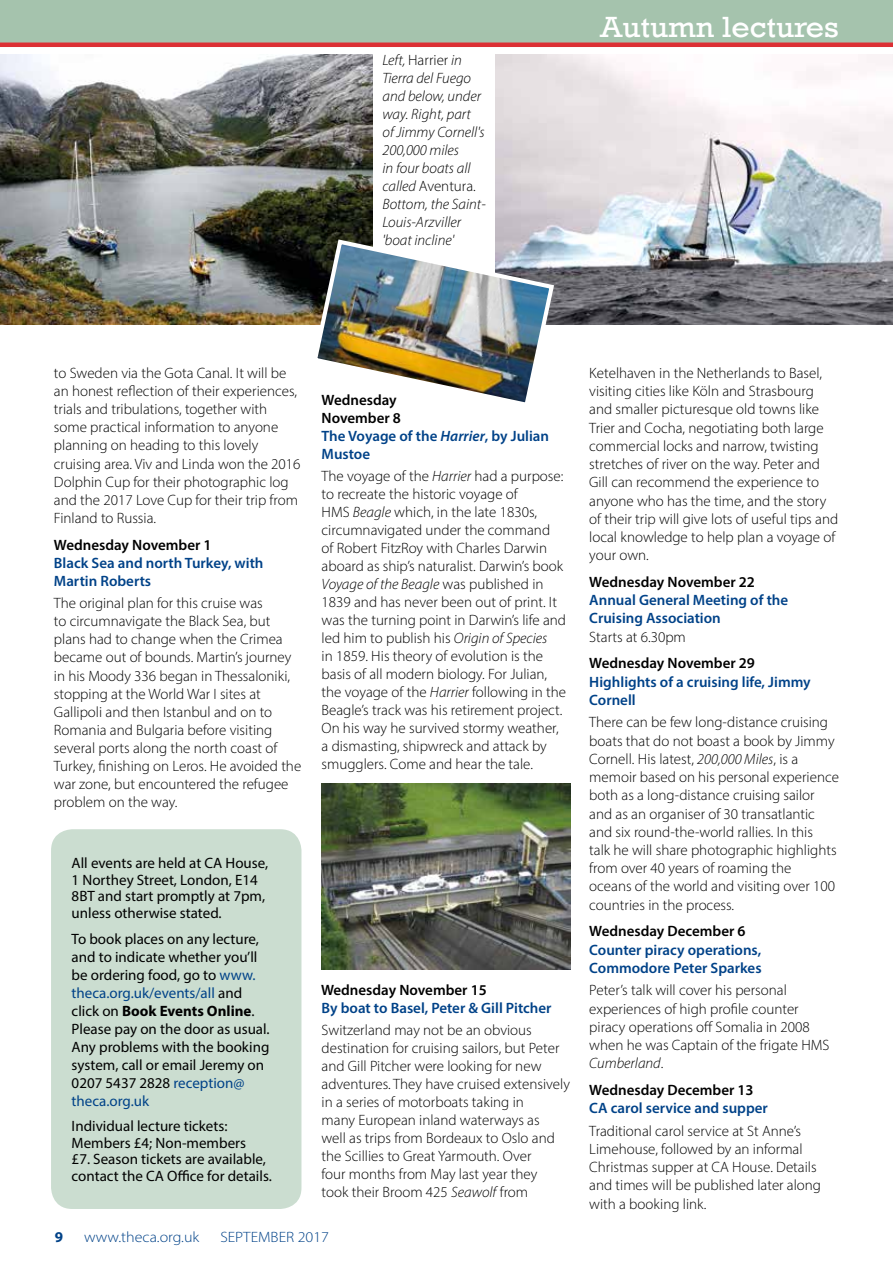
<style>
.page{position:relative;width:893px;height:1263px;background:#fff}
.page>*{position:absolute;margin:0;border:0;box-sizing:border-box;transform-origin:0 0}
.t1{font:30px "Rockwell";color:#fff;scale:1.07 1}
.t2{font:300 15px/18px "Myriad Pro";color:#000}
.t3{font:15px/18px "Myriad Pro";color:#000}
.t4{font:600 15px/18px "Myriad Pro";color:#004288}
.t5{font:italic 300 15px/18px "Myriad Pro";color:#000}
.t6{font:600 15px "Myriad Pro";color:#000}
.t7{font:300 15px "Myriad Pro";color:#004288;scale:1.07 1}
.t8{font:700 15px "Myriad Pro";color:#004288}
.s1{font-style:normal}
.s2{color:#004288}
.s3{font-weight:700}
.s4{color:#000}
.s5{font-style:italic}
</style>
<div class="page">
<div style="left:0;top:0;width:893px;height:43px;background:#a5c3ad"></div>
<hr style="left:0;top:43px;width:893px;height:4px;background:#dc2f34">
<img style="left:322px;top:783px;width:248px;height:187px">
<div style="left:51px;top:829px;width:250px;height:380px;background:#cbddd0;border-radius:21px"></div>
<img style="left:0;top:54px;width:372px;height:271px">
<img style="left:495px;top:54px;width:398px;height:271px">
<img style="left:310px;top:237px;width:246px;height:166px">
<p class="t5" style="left:382px;top:51px;width:105px">Left, <span class="s1">Harrier</span> in<br>Tierra del Fuego and below, under way. Right, part of Jimmy Cornell's<br>200,000 miles<br>in four boats all called <span class="s1">Aventura.<br></span>Bottom, the Saint-<br>Louis-Arzviller 'boat incline'</p>
<h1 class="t1" style="left:600px;top:9px;width:225px">Autumn lectures</h1>
<p class="t2" style="left:54px;top:364px;width:248px">to Sweden via the Gota Canal. It will be an honest reflection of their experiences, trials and tribulations, together with some practical information to anyone planning on heading to this lovely cruising area. Viv and Linda won the 2016<br>Dolphin Cup for their photographic log and the 2017 Love Cup for their trip from Finland to Russia.</p>
<p class="t6" style="left:54px;top:535px;width:159px">Wednesday November 1</p>
<p class="t4" style="left:54px;top:553px;width:211px">Black Sea and north Turkey, with<br>Martin Roberts</p>
<p class="t2" style="left:54px;top:594px;width:249px">The original plan for this cruise was<br>to circumnavigate the Black Sea, but plans had to change when the Crimea became out of bounds. Martin’s journey in his Moody 336 began in Thessaloniki, stopping at the World War I sites at Gallipoli and then Istanbul and on to Romania and Bulgaria before visiting several ports along the north coast of Turkey, finishing on Leros. He avoided the war zone, but encountered the refugee problem on the way.</p>
<p class="t3" style="left:72px;top:855px;width:198px;line-height:16.5px">All events are held at CA House,<br>1 Northey Street, London, E14<br>8BT and start promptly at 7pm, unless otherwise stated.</p>
<p class="t3" style="left:72px;top:930px;width:199px">To book places on any lecture, and to indicate whether you’ll be ordering food, go to <span class="s2">www. theca.org.uk/events/all</span> and click on <span class="s3">Book Events Online</span>.<br>Please pay on the door as usual.<br>Any problems with the booking system, call or email Jeremy on<br>0207 5437 2828 <span class="s2">reception@ theca.org.uk</span></p>
<p class="t3" style="left:72px;top:1118px;width:202px;line-height:16.5px">Individual lecture tickets:<br>Members £4; Non-members<br>£7. Season tickets are available, contact the CA Office for details.</p>
<p class="t4" style="left:322px;top:391px;width:229px"><span class="s4">Wednesday<br>November 8<br></span>The Voyage of the <span class="s5">Harrier</span>, by Julian<br>Mustoe</p>
<p class="t2" style="left:322px;top:467px;width:246px">The voyage of the <span class="s5">Harrier</span> had a purpose: to recreate the historic voyage of<br>HMS <span class="s5">Beagle</span> which, in the late 1830s, circumnavigated under the command<br>of Robert FitzRoy with Charles Darwin aboard as ship’s naturalist. Darwin’s book <span class="s5">Voyage of the Beagle</span> was published in 1839 and has never been out of print. It was the turning point in Darwin’s life and led him to publish his <span class="s5">Origin of Species<br></span>in 1859. His theory of evolution is the basis of all modern biology. For Julian, the voyage of the <span class="s5">Harrier</span> following in the Beagle’s track was his retirement project.<br>On his way he survived stormy weather, a dismasting, shipwreck and attack by smugglers. Come and hear the tale.</p>
<p class="t6" style="left:321px;top:980px;width:167px">Wednesday November 15</p>
<p class="t4" style="left:322px;top:999px;width:231px">By boat to Basel, Peter &amp; Gill Pitcher</p>
<p class="t2" style="left:322px;top:1021px;width:250px">Switzerland may not be an obvious destination for cruising sailors, but Peter and Gill Pitcher were looking for new adventures. They have cruised extensively in a series of motorboats taking in<br>many European inland waterways as<br>well as trips from Bordeaux to Oslo and the Scillies to Great Yarmouth. Over<br>four months from May last year they<br>took their Broom 425 <span class="s5">Seawolf</span> from</p>
<p class="t8" style="left:55px;top:1227px;width:10px">9</p>
<p class="t7" style="left:84px;top:1227px;width:109px">www.theca.org.uk</p>
<p class="t7" style="left:220px;top:1227px;width:103px">SEPTEMBER 2017</p>
<p class="t2" style="left:589px;top:364px;width:250px">Ketelhaven in the Netherlands to Basel, visiting cities like Köln and Strasbourg and smaller picturesque old towns like Trier and Cocha, negotiating both large commercial locks and narrow, twisting stretches of river on the way. Peter and Gill can recommend the experience to anyone who has the time, and the story of their trip will give lots of useful tips and local knowledge to help plan a voyage of your own.</p>
<p class="t6" style="left:589px;top:572px;width:167px">Wednesday November 22</p>
<p class="t4" style="left:589px;top:591px;width:200px">Annual General Meeting of the<br>Cruising Association</p>
<p class="t2" style="left:589px;top:627px;width:98px">Starts at 6.30pm</p>
<p class="t6" style="left:589px;top:654px;width:167px">Wednesday November 29</p>
<p class="t4" style="left:589px;top:672px;width:223px">Highlights of a cruising life, Jimmy<br>Cornell</p>
<p class="t2" style="left:589px;top:713px;width:251px">There can be few long-distance cruising boats that do not boast a book by Jimmy Cornell. His latest, <span class="s5">200,000 Miles</span>, is a memoir based on his personal experience both as a long-distance cruising sailor and as an organiser of 30 transatlantic and six round-the-world rallies. In this<br>talk he will share photographic highlights from over 40 years of roaming the<br>oceans of the world and visiting over 100 countries in the process.</p>
<p class="t6" style="left:589px;top:922px;width:158px">Wednesday December 6</p>
<p class="t4" style="left:589px;top:940px;width:174px">Counter piracy operations,<br>Commodore Peter Sparkes</p>
<p class="t2" style="left:589px;top:981px;width:242px">Peter’s talk will cover his personal experiences of high profile counter piracy operations off Somalia in 2008 when he was Captain of the frigate HMS<br><span class="s5">Cumberland</span>.</p>
<p class="t6" style="left:589px;top:1080px;width:166px">Wednesday December 13</p>
<p class="t4" style="left:589px;top:1099px;width:180px">CA carol service and supper</p>
<p class="t2" style="left:589px;top:1121px;width:233px">Traditional carol service at St Anne’s Limehouse, followed by an informal Christmas supper at CA House. Details and times will be published later along with a booking link.</p>
</div>
